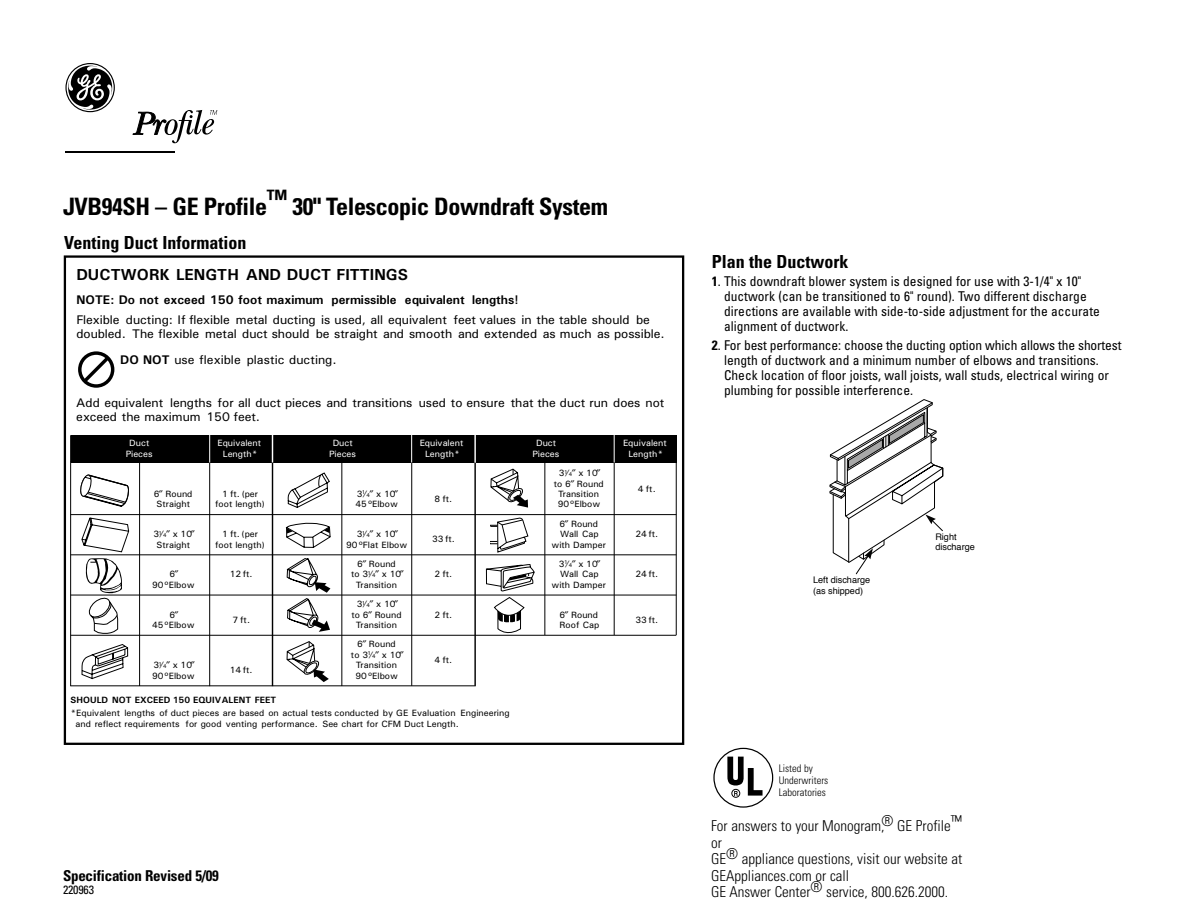
<style>
.page{position:relative;width:1188px;height:918px;background:#fff}
.page>*{position:absolute;margin:0;border:0;box-sizing:border-box;transform-origin:0 0}
.t1{font:700 condensed 24px "Univers LT Std";letter-spacing:-.015em;color:#000}
.t2{font:700 condensed 18px "Univers LT Std";color:#000}
.t3{font:16.05px "Univers W1 Bold";color:#000}
.t4{font:300 condensed 15px/16.5px "Univers LT Std";color:#000}
.t5{font:700 condensed 15px "Univers LT Std";letter-spacing:-.015em;color:#000}
.t6{font:condensed 13.5px/15px "Univers LT Std";color:#000}
.t7{font:12.6px/13.8px "Univers W1 Medium";letter-spacing:-.005em;color:#000}
.t8{font:12.6px "Univers W1 Bold";color:#000}
.t9{font:condensed 12px "Univers LT Std";letter-spacing:-.015em;color:#000}
.t10{font:300 condensed 10.5px/12px "Univers LT Std";color:#000}
.t11{font:9.15px/10.4px "Univers W1 Medium";color:#000;text-align:center}
.t12{font:9.15px "Univers W1 Medium";color:#fff}
.t13{font:9.15px/10.2px "Helvetica";color:#000}
.t14{font:9.15px "Univers W1 Bold";color:#000}
.s1{font-family:"Univers W1 Bold"}
.s2{font-size:5.55px}
.s3{font-weight:700}
</style>
<div class="page">
<hr style="left:66px;top:151px;width:109px;height:1px;background:#000">
<svg style="left:133px;top:110px;width:84px;height:33px"></svg>
<svg style="left:65px;top:63px;width:50px;height:49px"></svg>
<svg style="left:829px;top:399px;width:115px;height:176px"></svg>
<svg style="left:727px;top:757px;width:36px;height:39px"></svg>
<div style="left:732px;top:789px;width:8px;height:9px;border:1px solid #000;border-radius:50%"></div>
<div style="left:713px;top:748px;width:60px;height:60px;border:1px solid #000;border-radius:50%"></div>
<div style="left:78px;top:351px;width:36px;height:37px;border:3px solid #000;border-radius:50%"></div>
<svg style="left:80px;top:354px;width:32px;height:31px"></svg>
<div style="left:64px;top:255px;width:620px;height:490px;border:2px solid #000"></div>
<div style="left:71px;top:435px;width:606px;height:28px;background:#000"></div>
<hr style="left:71px;top:514px;width:605px;height:1px;background:#000">
<hr style="left:71px;top:554px;width:605px;height:1px;background:#000">
<hr style="left:71px;top:595px;width:605px;height:1px;background:#000">
<hr style="left:71px;top:635px;width:605px;height:1px;background:#000">
<hr style="left:71px;top:685px;width:405px;height:1px;background:#000">
<svg style="left:80px;top:474px;width:49px;height:33px"></svg>
<svg style="left:490px;top:468px;width:38px;height:40px"></svg>
<svg style="left:486px;top:564px;width:49px;height:70px"></svg>
<svg style="left:491px;top:518px;width:38px;height:35px"></svg>
<svg style="left:81px;top:644px;width:47px;height:101px"></svg>
<svg style="left:287px;top:473px;width:43px;height:35px"></svg>
<svg style="left:286px;top:523px;width:45px;height:25px"></svg>
<svg style="left:81px;top:517px;width:48px;height:117px"></svg>
<svg style="left:287px;top:558px;width:43px;height:74px"></svg>
<svg style="left:286px;top:641px;width:43px;height:41px"></svg>
<hr style="left:341px;top:462px;width:1px;height:224px;background:#000">
<hr style="left:209px;top:462px;width:1px;height:224px;background:#000">
<hr style="left:139px;top:462px;width:1px;height:224px;background:#000">
<hr style="left:70px;top:435px;width:1px;height:251px;background:#000">
<hr style="left:272px;top:462px;width:1px;height:224px;background:#000">
<hr style="left:411px;top:462px;width:1px;height:224px;background:#000">
<hr style="left:474px;top:463px;width:2px;height:223px;background:#000">
<hr style="left:676px;top:435px;width:1px;height:200px;background:#000">
<hr style="left:614px;top:463px;width:1px;height:172px;background:#000">
<hr style="left:544px;top:462px;width:1px;height:173px;background:#000">
<svg style="left:209px;top:435px;width:1px;height:28px"></svg>
<svg style="left:272px;top:435px;width:1px;height:28px"></svg>
<hr style="left:411px;top:433px;width:1px;height:30px;background:#fff">
<hr style="left:474px;top:433px;width:2px;height:30px;background:#fff">
<svg style="left:614px;top:435px;width:1px;height:28px"></svg>
<h1 class="t1" style="left:63px;top:192px;width:547px">JVB94SH – GE Profile™ 30" Telescopic Downdraft System</h1>
<h2 class="t2" style="left:64px;top:231px;width:184px">Venting Duct Information</h2>
<h3 class="t3" style="left:76px;top:264px;width:333px">DUCTWORK LENGTH AND DUCT FITTINGS</h3>
<h3 class="t8" style="left:76px;top:292px;width:444px">NOTE: Do not exceed 150 foot maximum permissible equivalent lengths!</h3>
<h3 class="t7" style="left:76px;top:313px;width:590px">Flexible ducting: If flexible metal ducting is used, all equivalent feet values in the table should be doubled. The flexible metal duct should be straight and smooth and extended as much as possible.</h3>
<h3 class="t7" style="left:120px;top:352px;width:218px"><span class="s1">DO NOT</span> use flexible plastic ducting.</h3>
<h3 class="t7" style="left:76px;top:396px;width:590px">Add equivalent lengths for all duct pieces and transitions used to ensure that the duct run does not exceed the maximum 150 feet.</h3>
<p class="t12" style="left:129px;top:438px;width:22px">Duct</p>
<p class="t12" style="left:217px;top:438px;width:45px">Equivalent</p>
<p class="t12" style="left:333px;top:438px;width:22px">Duct</p>
<p class="t12" style="left:420px;top:438px;width:45px">Equivalent</p>
<p class="t12" style="left:536px;top:438px;width:22px">Duct</p>
<p class="t12" style="left:623px;top:438px;width:45px">Equivalent</p>
<p class="t12" style="left:126px;top:448px;width:28px">Pieces</p>
<p class="t12" style="left:223px;top:448px;width:36px">Length*</p>
<p class="t12" style="left:329px;top:448px;width:28px">Pieces</p>
<p class="t12" style="left:425px;top:448px;width:36px">Length*</p>
<p class="t12" style="left:533px;top:448px;width:28px">Pieces</p>
<p class="t12" style="left:628px;top:448px;width:36px">Length*</p>
<p class="t11" style="left:554px;top:468px;width:52px">3<sup>1</sup>⁄ <span class="s2">4</span> x 10<br>to 6 Round</p>
<p class="t11" style="left:154px;top:488px;width:40px">6 Round</p>
<p class="t11" style="left:222px;top:488px;width:37px">1 ft. (per</p>
<p class="t11" style="left:357px;top:488px;width:40px">3<sup>1</sup>⁄ <span class="s2">4</span> x 10</p>
<p class="t11" style="left:558px;top:488px;width:43px">Transition</p>
<p class="t11" style="left:638px;top:483px;width:19px">4 ft.</p>
<p class="t11" style="left:435px;top:494px;width:19px">8 ft.</p>
<p class="t11" style="left:157px;top:499px;width:35px">Straight</p>
<p class="t11" style="left:215px;top:499px;width:51px">foot length)</p>
<p class="t11" style="left:356px;top:499px;width:44px">45°Elbow</p>
<p class="t11" style="left:558px;top:494px;width:44px;line-height:19.5px;text-align:left">90°Elbow<br>6 Round</p>
<p class="t11" style="left:153px;top:529px;width:40px">3<sup>1</sup>⁄ <span class="s2">4</span> x 10</p>
<p class="t11" style="left:222px;top:529px;width:37px">1 ft. (per</p>
<p class="t11" style="left:357px;top:529px;width:40px">3<sup>1</sup>⁄ <span class="s2">4</span> x 10</p>
<p class="t11" style="left:560px;top:529px;width:40px">Wall Cap</p>
<p class="t11" style="left:635px;top:529px;width:24px">24 ft.</p>
<p class="t11" style="left:157px;top:539px;width:35px">Straight</p>
<p class="t11" style="left:215px;top:539px;width:51px">foot length)</p>
<p class="t11" style="left:346px;top:539px;width:63px">90°Flat Elbow</p>
<p class="t11" style="left:432px;top:534px;width:24px">33 ft.</p>
<p class="t11" style="left:551px;top:539px;width:56px">with Damper</p>
<p class="t11" style="left:357px;top:559px;width:40px">6 Round</p>
<p class="t11" style="left:559px;top:559px;width:40px">3<sup>1</sup>⁄ <span class="s2">4</span> x 10</p>
<p class="t11" style="left:170px;top:569px;width:7px">6</p>
<p class="t11" style="left:230px;top:569px;width:24px">12 ft.</p>
<p class="t11" style="left:351px;top:569px;width:52px">to 3<sup>1</sup>⁄ <span class="s2">4</span> x 10</p>
<p class="t11" style="left:435px;top:569px;width:19px">2 ft.</p>
<p class="t11" style="left:560px;top:569px;width:40px">Wall Cap</p>
<p class="t11" style="left:635px;top:569px;width:24px">24 ft.</p>
<p class="t11" style="left:152px;top:579px;width:44px">90°Elbow</p>
<p class="t11" style="left:356px;top:579px;width:43px">Transition</p>
<p class="t11" style="left:551px;top:579px;width:56px">with Damper</p>
<p class="t11" style="left:357px;top:599px;width:40px">3<sup>1</sup>⁄ <span class="s2">4</span> x 10</p>
<p class="t11" style="left:170px;top:609px;width:7px">6</p>
<p class="t11" style="left:352px;top:609px;width:52px">to 6 Round</p>
<p class="t11" style="left:435px;top:609px;width:19px">2 ft.</p>
<p class="t11" style="left:560px;top:609px;width:40px">6 Round</p>
<p class="t11" style="left:152px;top:619px;width:44px">45°Elbow</p>
<p class="t11" style="left:635px;top:614px;width:24px">33 ft.</p>
<p class="t11" style="left:232px;top:614px;width:19px">7 ft.</p>
<p class="t11" style="left:356px;top:619px;width:43px">Transition</p>
<p class="t11" style="left:560px;top:619px;width:41px">Roof Cap</p>
<p class="t11" style="left:351px;top:639px;width:52px">6 Round<br>to 3<sup>1</sup>⁄ <span class="s2">4</span> x 10</p>
<p class="t11" style="left:153px;top:660px;width:40px">3<sup>1</sup>⁄ <span class="s2">4</span> x 10</p>
<p class="t11" style="left:356px;top:660px;width:43px">Transition</p>
<p class="t11" style="left:230px;top:665px;width:24px">14 ft.</p>
<p class="t11" style="left:152px;top:670px;width:44px">90°Elbow</p>
<p class="t11" style="left:356px;top:670px;width:44px">90°Elbow</p>
<p class="t11" style="left:435px;top:655px;width:19px">4 ft.</p>
<p class="t14" style="left:71px;top:694px;width:207px">SHOULD NOT EXCEED 150 EQUIVALENT FEET</p>
<p class="t11" style="left:76px;top:708px;width:436px;text-align:left;text-indent:-5px">*Equivalent lengths of duct pieces are based on actual tests conducted by GE Evaluation Engineering and reflect requirements for good venting performance. See chart for CFM Duct Length.</p>
<h3 class="t5" style="left:63px;top:866px;width:157px">Specification Revised 5/09</h3>
<h3 class="t9" style="left:63px;top:882px;width:33px">220963</h3>
<h2 class="t2" style="left:712px;top:250px;width:138px">Plan the Ductwork</h2>
<h3 class="t6" style="left:724px;top:273px;width:377px;text-indent:-12px"><span class="s3">1</span>. This downdraft blower system is designed for use with 3-1/4" x 10" ductwork (can be transitioned to 6" round). Two different discharge directions are available with side-to-side adjustment for the accurate alignment of ductwork.</h3>
<p class="t6" style="left:724px;top:338px;width:399px;text-indent:-12px"><span class="s3">2</span>. For best performance: choose the ducting option which allows the shortest length of ductwork and a minimum number of elbows and transitions.<br>Check location of floor joists, wall joists, wall studs, electrical wiring or plumbing for possible interference.</p>
<p class="t13" style="left:813px;top:575px;width:59px">Left discharge (as shipped)</p>
<p class="t13" style="left:935px;top:532px;width:41px">Right discharge</p>
<p class="t10" style="left:779px;top:762px;width:51px">Listed by<br>Underwriters<br>Laboratories</p>
<h3 class="t4" style="left:711px;top:818px;width:253px">For answers to your Monogram,® GE Profile™ or<br>GE® appliance questions, visit our website at<br>GEAppliances.com or call<br>GE Answer Center® service, 800.626.2000.</h3>
</div>
